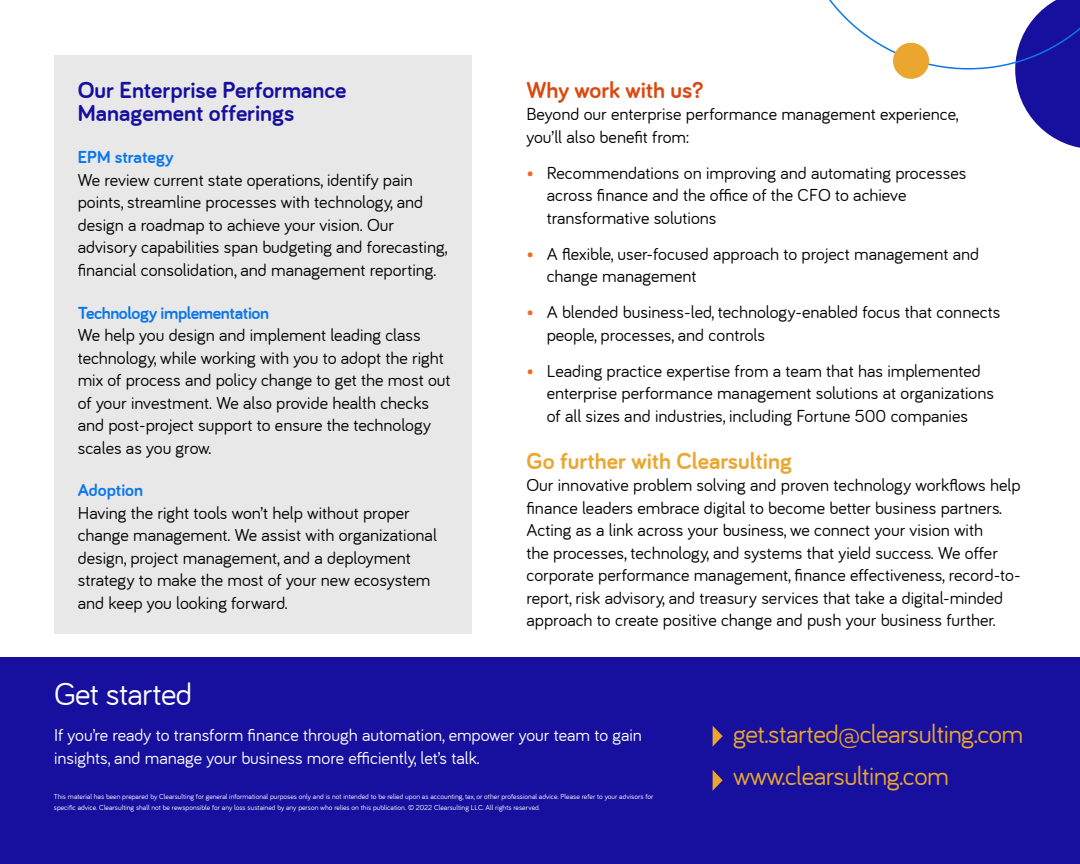
<style>
.page{position:relative;width:1080px;height:864px;background:#fff}
.page>*{position:absolute;margin:0;border:0;box-sizing:border-box;transform-origin:0 0}
.t1{font:33px "Bariol";letter-spacing:-.02em;color:#fff}
.t2{font:27px/42.6px "Bariol";letter-spacing:-.02em;color:#eba62f}
.t3{font:700 24px/23px "Bariol";color:#17109e}
.t4{font:700 24px "Bariol";color:#eba62f}
.t5{font:700 24px "Bariol";color:#d84a12}
.t6{font:18px/22.5px "Bariol";color:#000}
.t7{font:18px/22.5px "Bariol";color:#fff}
.t8{font:700 18px "Bariol";letter-spacing:-.02em;color:#0c76eb}
.t9{font:700 18px "Bariol";color:#0c76eb}
.t10{font:7.5px/10.5px "Bariol";color:#fff}
.s1{color:#eb6d24}
</style>
<div class="page">
<svg style="left:829px;top:0;width:251px;height:148px"></svg>
<div style="left:893px;top:43px;width:36px;height:36px;background:#eba62f;border-radius:50%"></div>
<div style="left:0;top:658px;width:1080px;height:206px;background:#17109e"></div>
<div style="left:55px;top:55px;width:417px;height:579px;background:#e8e8e8"></div>
<svg style="left:713px;top:726px;width:10px;height:20px"></svg>
<svg style="left:713px;top:770px;width:10px;height:21px"></svg>
<h3 class="t3" style="left:78px;top:78px;width:270px">Our Enterprise Performance<br>Management offerings</h3>
<p class="t9" style="left:78px;top:147px;width:97px">EPM strategy</p>
<p class="t6" style="left:78px;top:169px;width:372px">We review current state operations, identify pain points, streamline processes with technology, and design a roadmap to achieve your vision. Our advisory capabilities span budgeting and forecasting, financial consolidation, and management reporting.</p>
<p class="t8" style="left:78px;top:302px;width:193px">Technology implementation</p>
<p class="t6" style="left:78px;top:324px;width:374px">We help you design and implement leading class technology, while working with you to adopt the right mix of process and policy change to get the most out of your investment. We also provide health checks and post-project support to ensure the technology scales as you grow.</p>
<p class="t9" style="left:78px;top:480px;width:67px">Adoption</p>
<p class="t6" style="left:78px;top:502px;width:361px">Having the right tools won’t help without proper change management. We assist with organizational design, project management, and a deployment strategy to make the most of your new ecosystem and keep you looking forward.</p>
<h3 class="t5" style="left:526px;top:76px;width:178px">Why work with us?</h3>
<p class="t6" style="left:526px;top:103px;width:434px">Beyond our enterprise performance management experience, you’ll also benefit from:</p>
<p class="t6" style="left:547px;top:161px;width:421px;text-indent:-20px"><span class="s1">•</span> Recommendations on improving and automating processes across finance and the office of the CFO to achieve transformative solutions</p>
<p class="t6" style="left:547px;top:242px;width:434px;text-indent:-20px"><span class="s1">•</span> A flexible, user-focused approach to project management and change management</p>
<p class="t6" style="left:547px;top:301px;width:455px;text-indent:-20px"><span class="s1">•</span> A blended business-led, technology-enabled focus that connects people, processes, and controls</p>
<p class="t6" style="left:547px;top:359px;width:449px;text-indent:-20px"><span class="s1">•</span> Leading practice expertise from a team that has implemented enterprise performance management solutions at organizations of all sizes and industries, including Fortune 500 companies</p>
<h3 class="t4" style="left:526px;top:447px;width:267px">Go further with Clearsulting</h3>
<p class="t6" style="left:526px;top:474px;width:496px">Our innovative problem solving and proven technology workflows help finance leaders embrace digital to become better business partners.<br>Acting as a link across your business, we connect your vision with<br>the processes, technology, and systems that yield success. We offer corporate performance management, finance effectiveness, record-to&shy;report, risk advisory, and treasury services that take a digital-minded approach to create positive change and push your business further.</p>
<h1 class="t1" style="left:54px;top:676px;width:140px">Get started</h1>
<p class="t7" style="left:54px;top:724px;width:589px">If you’re ready to transform finance through automation, empower your team to gain insights, and manage your business more efficiently, let’s talk.</p>
<h2 class="t2" style="left:733px;top:712px;width:292px">get.started@clearsulting.com www.clearsulting.com</h2>
<p class="t10" style="left:54px;top:791px;width:601px">This material has been prepared by Clearsulting for general informational purposes only and is not intended to be relied upon as accounting, tax, or other professional advice. Please refer to your advisors for specific advice. Clearsulting shall not be rewsponsible for any loss sustained by any person who relies on this publication. © 2022 Clearsulting LLC. All rights reserved.</p>
</div>
